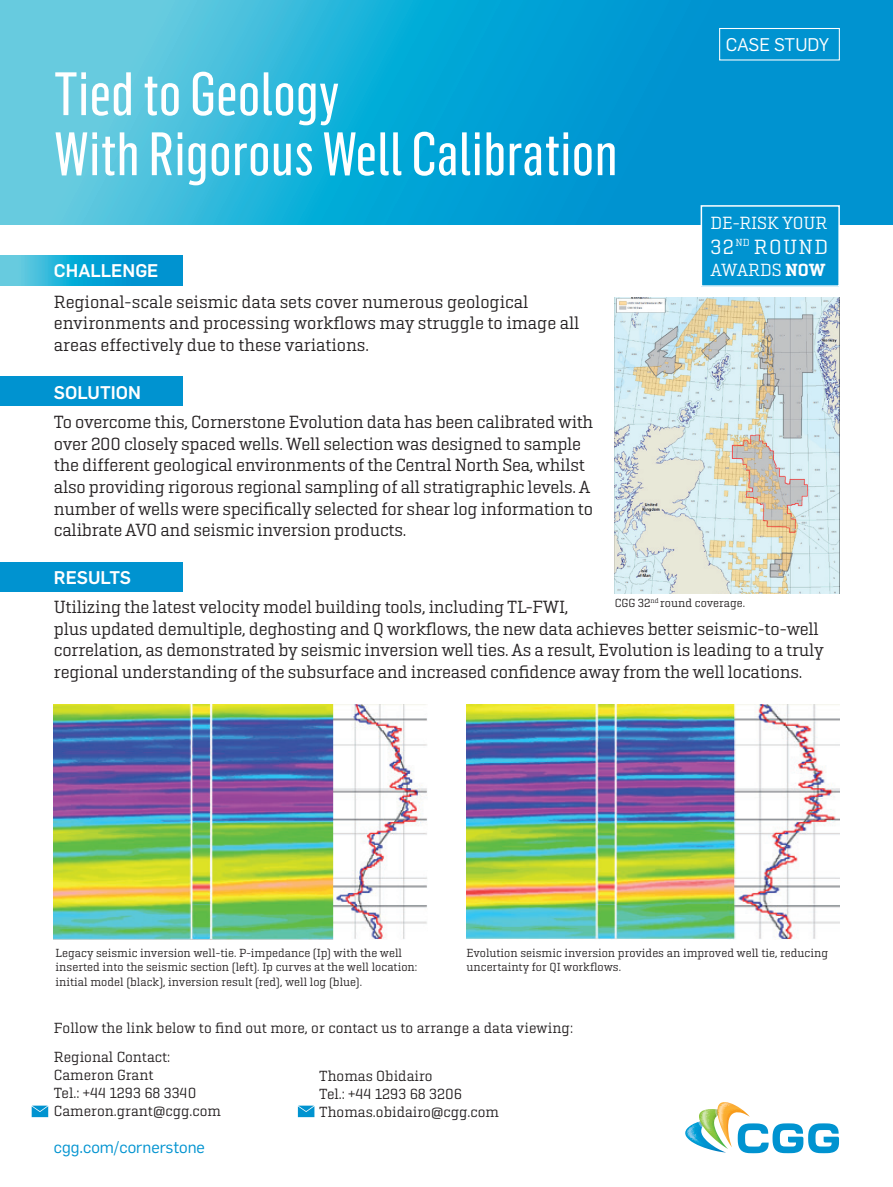
<style>
.page{position:relative;width:893px;height:1187px;background:#fff}
.page>*{position:absolute;margin:0;border:0;box-sizing:border-box;transform-origin:0 0}
.t1{font:60px/60px "Flama Cond Basic";color:#fff}
.t2{font:21px "Geogrotesque Slab";letter-spacing:.065em;color:#fff}
.t3{font:18px/21.6px "Geogrotesque Slab";letter-spacing:-.015em;color:#231f20}
.t4{font:500 18px "Flama";color:#fff}
.t5{font:18px "Geogrotesque Slab";letter-spacing:-.005em;color:#fff}
.t6{font:18px "Flama";letter-spacing:-.01em;color:#fff}
.t7{font:16.5px "Flama";color:#0093d0}
.t8{font:15px/18px "Geogrotesque Slab";color:#231f20}
.t9{font:12px/14.4px "Geogrotesque Slab";color:#231f20}
.s1{font-weight:600}
</style>
<div class="page">
<svg style="left:0;top:0;width:893px;height:225px;background:#1daad6"></svg>
<svg style="left:698px;top:1102px;width:141px;height:51px"></svg>
<div style="left:719px;top:28px;width:121px;height:32px;border:1px solid #fff"></div>
<svg style="left:32px;top:1105px;width:16px;height:11px"></svg>
<svg style="left:298px;top:1105px;width:16px;height:11px"></svg>
<div style="left:701px;top:206px;width:138px;height:80px;background:#0093d0"></div>
<div style="left:701px;top:205px;width:139px;height:82px;border:2px solid #fff"></div>
<svg style="left:0;top:255px;width:183px;height:30px;background:#1aa8d6"></svg>
<div style="left:0;top:376px;width:183px;height:30px;background:#0093d0"></div>
<div style="left:0;top:562px;width:183px;height:30px;background:#0093d0"></div>
<img style="left:54px;top:704px;width:373px;height:235px">
<img style="left:466px;top:704px;width:374px;height:235px">
<img style="left:615px;top:298px;width:224px;height:295px">
<h1 class="t1" style="left:54px;top:61px;width:565px">Tied to Geology<br>With Rigorous Well Calibration</h1>
<p class="t6" style="left:726px;top:31px;width:105px">CASE STUDY</p>
<p class="t5" style="left:711px;top:211px;width:118px">DE-RISK YOUR</p>
<p class="t2" style="left:711px;top:234px;width:119px">32<sup>ND</sup> ROUND</p>
<p class="t4" style="left:54px;top:257px;width:106px">CHALLENGE</p>
<p class="t5" style="left:711px;top:259px;width:116px">AWARDS <span class="s1">NOW</span></p>
<p class="t3" style="left:54px;top:290px;width:527px">Regional-scale seismic data sets cover numerous geological environments and processing workflows may struggle to image all areas effectively due to these variations.</p>
<p class="t4" style="left:54px;top:378px;width:88px">SOLUTION</p>
<p class="t3" style="left:54px;top:411px;width:541px">To overcome this, Cornerstone Evolution data has been calibrated with over 200 closely spaced wells. Well selection was designed to sample the different geological environments of the Central North Sea, whilst also providing rigorous regional sampling of all stratigraphic levels. A number of wells were specifically selected for shear log information to calibrate AVO and seismic inversion products.</p>
<p class="t4" style="left:54px;top:564px;width:79px">RESULTS</p>
<p class="t3" style="left:54px;top:595px;width:771px">Utilizing the latest velocity model building tools, including TL-FWI,<br>plus updated demultiple, deghosting and Q workflows, the new data achieves better seismic-to-well correlation, as demonstrated by seismic inversion well ties. As a result, Evolution is leading to a truly regional understanding of the subsurface and increased confidence away from the well locations.</p>
<p class="t9" style="left:615px;top:595px;width:132px">CGG 32<sup>nd</sup> round coverage.</p>
<p class="t9" style="left:56px;top:945px;width:363px">Legacy seismic inversion well-tie. P-impedance (Ip) with the well inserted into the seismic section (left). Ip curves at the well location: initial model (black), inversion result (red), well log (blue).</p>
<p class="t9" style="left:466px;top:945px;width:363px">Evolution seismic inversion provides an improved well tie, reducing uncertainty for QI workflows.</p>
<p class="t8" style="left:54px;top:1018px;width:521px">Follow the link below to find out more, or contact us to arrange a data viewing:</p>
<p class="t8" style="left:54px;top:1047px;width:169px">Regional Contact:<br>Cameron Grant<br>Tel.: +44 1293 68 3340<br>Cameron.grant@cgg.com</p>
<p class="t7" style="left:54px;top:1134px;width:153px">cgg.com/cornerstone</p>
<p class="t8" style="left:319px;top:1066px;width:181px">Thomas Obidairo<br>Tel.: +44 1293 68 3206<br>Thomas.obidairo@cgg.com</p>
</div>
